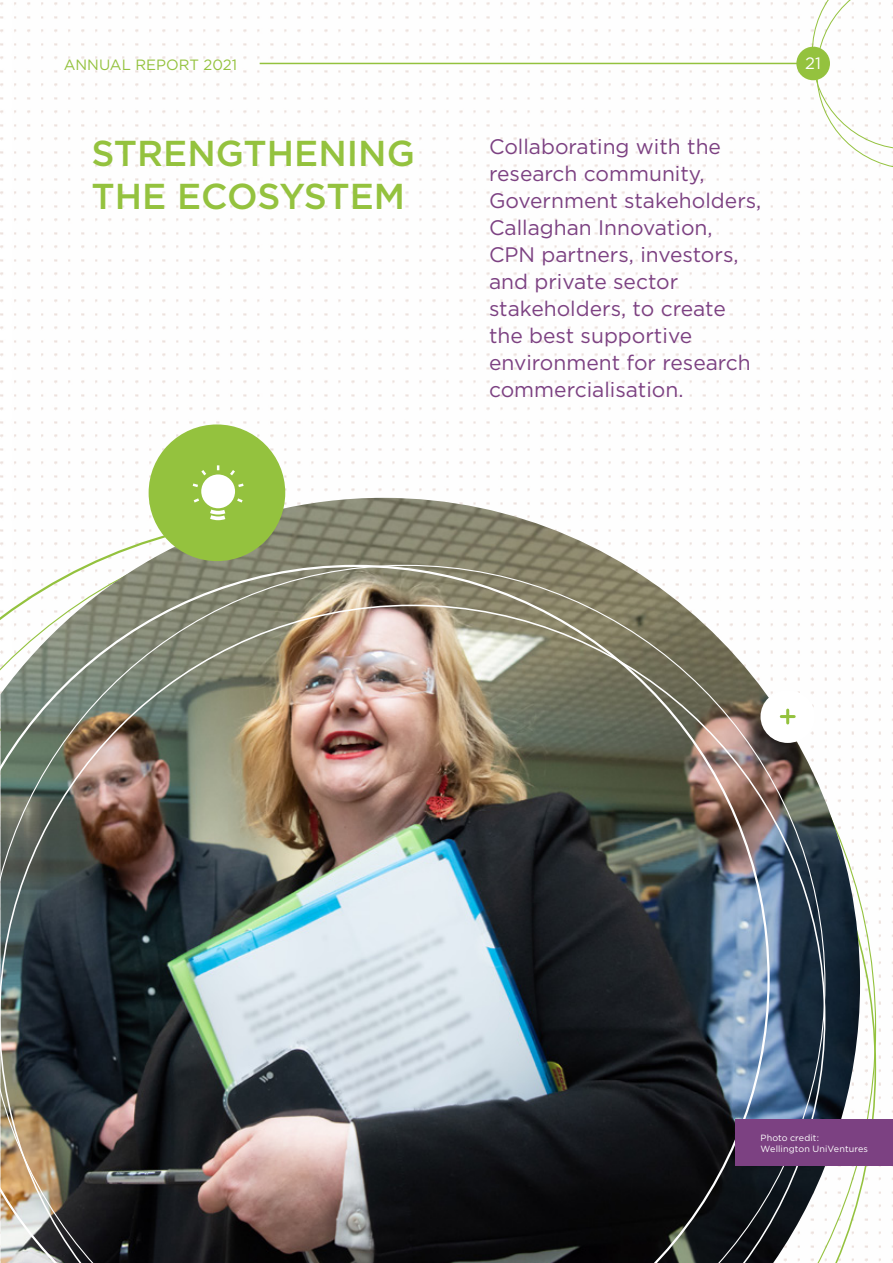
<style>
.page{position:relative;width:893px;height:1263px;background:#fff}
.page>*{position:absolute;margin:0;border:0;box-sizing:border-box;transform-origin:0 0}
.t1{font:500 36px/43.2px "Gotham";color:#94c23e}
.t2{font:21px/27px "Gotham";color:#7c4182}
.t3{font:16.5px "Gotham";color:#fff}
.t4{font:14.85px "Gotham";color:#94c23e}
.t5{font:9px/10.8px "Gotham";letter-spacing:.01em;color:#fff}
</style>
<div class="page">
<img style="left:0;top:2px;width:893px;height:1259px">
<hr style="left:260px;top:63px;width:570px;height:1px;background:#94c23e">
<svg style="left:812px;top:0;width:81px;height:169px"></svg>
<div style="left:796px;top:47px;width:34px;height:33px;background:#94c23e;border-radius:50%"></div>
<img style="left:0;top:498px;width:860px;height:765px">
<img style="left:0;top:565px;width:825px;height:698px">
<div style="left:760px;top:690px;width:55px;height:53px;background:#fff;border-radius:50%"></div>
<svg style="left:781px;top:710px;width:13px;height:13px"></svg>
<div style="left:149px;top:424px;width:136px;height:137px;background:#94c23e;border-radius:50%"></div>
<svg style="left:192px;top:465px;width:52px;height:56px"></svg>
<img style="left:0;top:209px;width:1px;height:301px">
<div style="left:736px;top:1120px;width:157px;height:46px;background:#7c4182"></div>
<p class="t4" style="left:64px;top:55px;width:175px">ANNUAL REPORT 2021</p>
<p class="t3" style="left:805px;top:52px;width:17px">21</p>
<h1 class="t1" style="left:91px;top:131px;width:325px">STRENGTHENING<br>THE ECOSYSTEM</h1>
<p class="t2" style="left:489px;top:133px;width:274px">Collaborating with the research community,<br>Government stakeholders,<br>Callaghan Innovation,<br>CPN partners, investors, and private sector stakeholders, to create the best supportive environment for research commercialisation.</p>
<p class="t5" style="left:760px;top:1132px;width:109px">Photo credit:<br>Wellington UniVentures</p>
</div>
